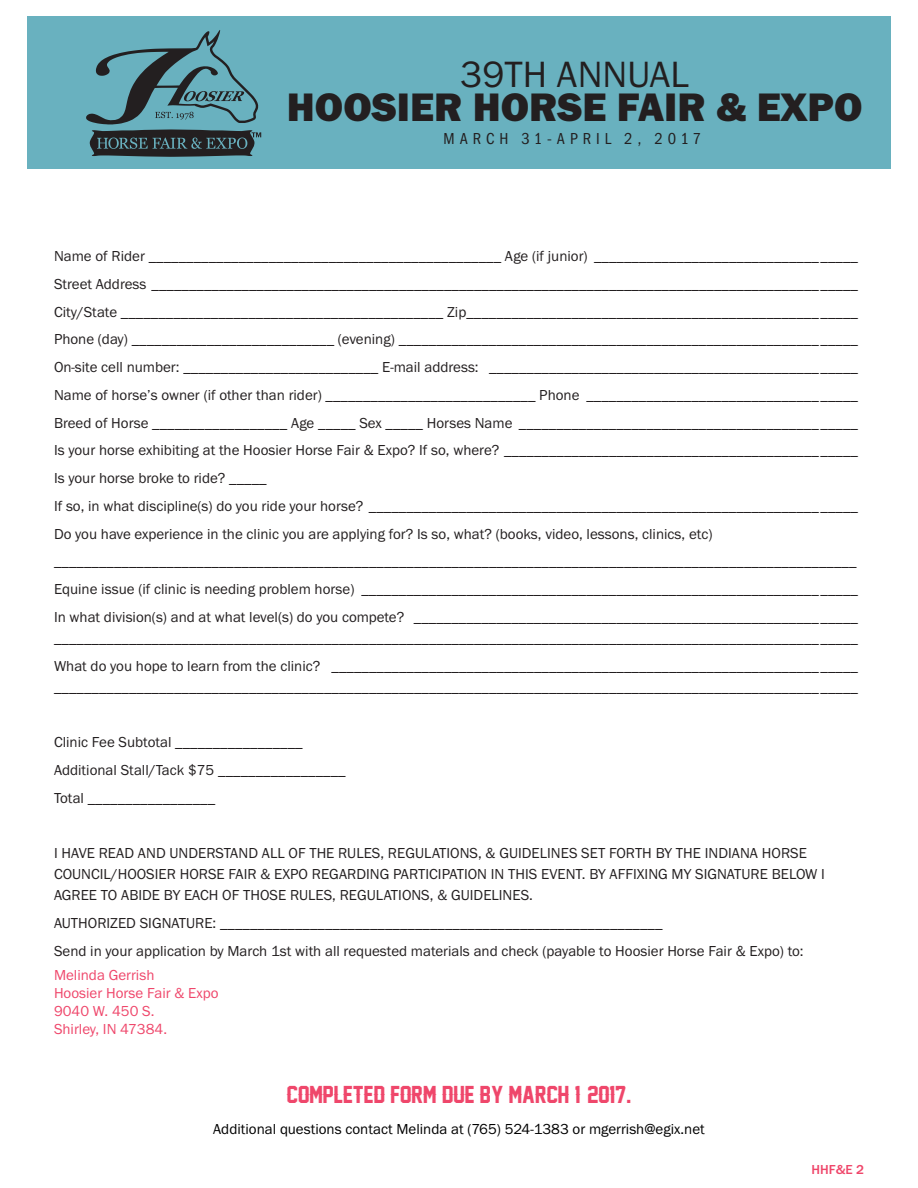
<style>
.page{position:relative;width:918px;height:1188px;background:#fff}
.page>*{position:absolute;margin:0;border:0;box-sizing:border-box;transform-origin:0 0}
.t1{font:800 41.25px "FS Franklin Gothic H";color:#231f20}
.t2{font:37.95px "FS Franklin Gothic";color:#231f20}
.Titles{font:22.35px "Legend M54";color:#ef476b}
.t3{font:16.5px "FS Franklin Gothic Cond";letter-spacing:.3em;color:#231f20}
.body_copy{font:15px/21px "FS Franklin Gothic";color:#231f20}
.body_copy-2{font:15px "FS Franklin Gothic";color:#000}
.body_copy-3{font:15px/18px "FS Franklin Gothic";color:#ef476b}
.body_copy-4{font:700 13.5px "FS Franklin Gothic";color:#ef476b}
</style>
<div class="page">
<div style="left:27px;top:16px;width:864px;height:152px;background:#69b1bf"></div>
<svg style="left:86px;top:30px;width:175px;height:127px"></svg>
<h2 class="t2" style="left:460px;top:54px;width:231px">39TH ANNUAL</h2>
<h1 class="t1" style="left:287px;top:83px;width:577px">HOOSIER HORSE FAIR &amp; EXPO</h1>
<p class="t3" style="left:444px;top:129px;width:259px">MARCH 31-APRIL 2, 2017</p>
<p class="body_copy" style="left:54px;top:246px;width:805px">Name of Rider _______________________________________________ Age (if junior) ___________________________________</p>
<p class="body_copy" style="left:54px;top:274px;width:805px">Street Address ______________________________________________________________________________________________</p>
<p class="body_copy" style="left:54px;top:301px;width:805px">City/State ___________________________________________ Zip____________________________________________________</p>
<p class="body_copy" style="left:54px;top:329px;width:805px">Phone (day) ___________________________ (evening) _____________________________________________________________</p>
<p class="body_copy" style="left:54px;top:357px;width:805px">On-site cell number: __________________________ E-mail address: _________________________________________________</p>
<p class="body_copy" style="left:54px;top:385px;width:805px">Name of horse’s owner (if other than rider) ____________________________ Phone ____________________________________</p>
<p class="body_copy" style="left:54px;top:412px;width:805px">Breed of Horse __________________ Age _____ Sex _____ Horses Name _____________________________________________</p>
<p class="body_copy" style="left:54px;top:440px;width:805px">Is your horse exhibiting at the Hoosier Horse Fair &amp; Expo? If so, where? _______________________________________________</p>
<p class="body_copy" style="left:54px;top:468px;width:214px">Is your horse broke to ride? _____</p>
<p class="body_copy" style="left:54px;top:496px;width:805px">If so, in what discipline(s) do you ride your horse? _________________________________________________________________</p>
<p class="body_copy" style="left:54px;top:523px;width:660px">Do you have experience in the clinic you are applying for? Is so, what? (books, video, lessons, clinics, etc)</p>
<p class="body_copy" style="left:54px;top:551px;width:804px">___________________________________________________________________________________________________________</p>
<p class="body_copy" style="left:54px;top:579px;width:805px">Equine issue (if clinic is needing problem horse) __________________________________________________________________</p>
<p class="body_copy" style="left:54px;top:607px;width:805px">In what division(s) and at what level(s) do you compete? ___________________________________________________________ ___________________________________________________________________________________________________________</p>
<p class="body_copy" style="left:54px;top:655px;width:805px">What do you hope to learn from the clinic? ______________________________________________________________________ ___________________________________________________________________________________________________________</p>
<p class="body_copy" style="left:54px;top:732px;width:250px">Clinic Fee Subtotal _________________</p>
<p class="body_copy" style="left:54px;top:760px;width:293px">Additional Stall/Tack $75 _________________</p>
<p class="body_copy" style="left:54px;top:787px;width:163px">Total _________________</p>
<p class="body_copy" style="left:54px;top:843px;width:773px">I HAVE READ AND UNDERSTAND ALL OF THE RULES, REGULATIONS, &amp; GUIDELINES SET FORTH BY THE INDIANA HORSE<br>COUNCIL/HOOSIER HORSE FAIR &amp; EXPO REGARDING PARTICIPATION IN THIS EVENT. BY AFFIXING MY SIGNATURE BELOW I<br>AGREE TO ABIDE BY EACH OF THOSE RULES, REGULATIONS, &amp; GUIDELINES.</p>
<p class="body_copy" style="left:54px;top:913px;width:610px">AUTHORIZED SIGNATURE: ___________________________________________________________</p>
<p class="body_copy" style="left:54px;top:940px;width:751px">Send in your application by March 1st with all requested materials and check (payable to Hoosier Horse Fair &amp; Expo) to:</p>
<p class="body_copy-3" style="left:54px;top:967px;width:166px">Melinda Gerrish<br>Hoosier Horse Fair &amp; Expo<br>9040 W. 450 S.<br>Shirley, IN 47384.</p>
<p class="Titles" style="left:287px;top:1082px;width:346px">COMPLETED FORM DUE BY MARCH 1, 2017.</p>
<p class="body_copy-2" style="left:213px;top:1121px;width:493px">Additional questions contact Melinda at (765) 524-1383 or mgerrish@egix.net</p>
<p class="body_copy-4" style="left:812px;top:1162px;width:54px">HHF&amp;E 2</p>
</div>
